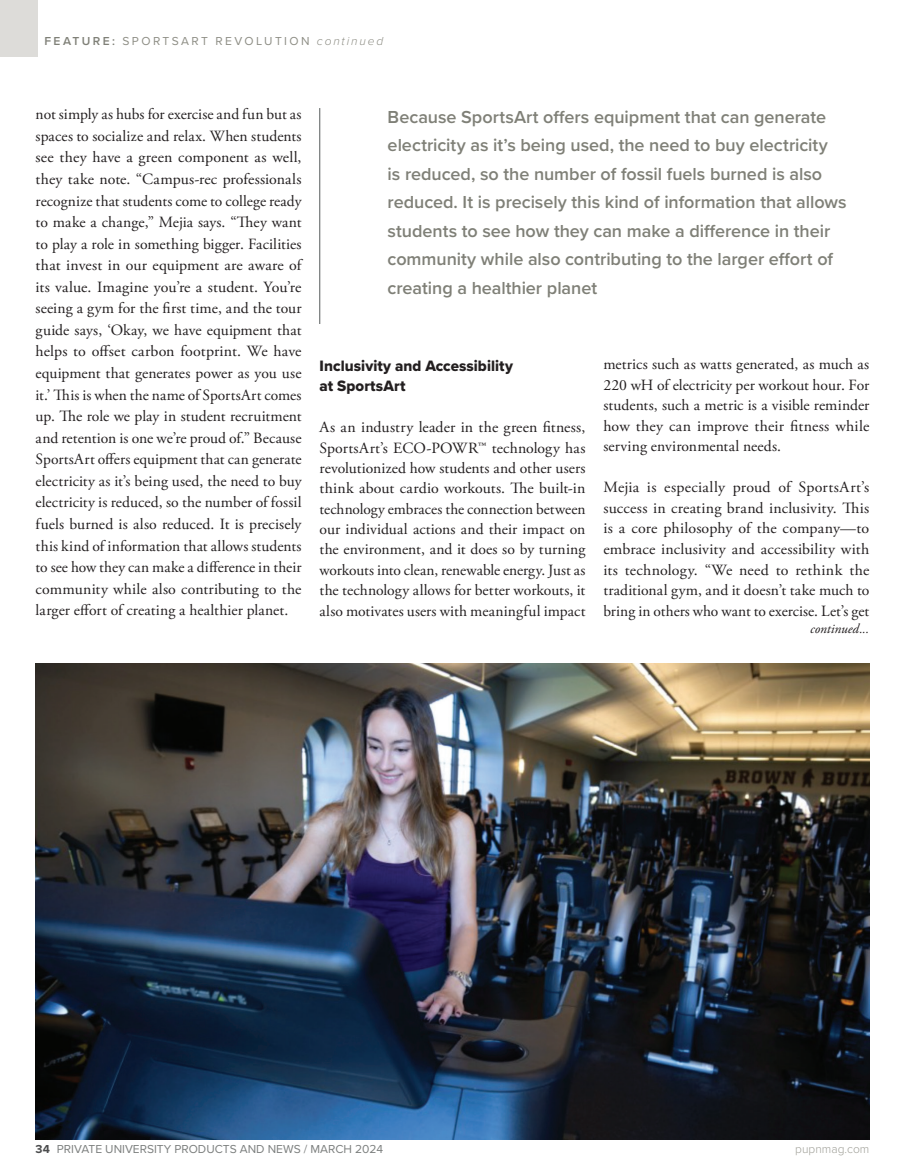
<style>
.page{position:relative;width:905px;height:1175px;background:#fff}
.page>*{position:absolute;margin:0;border:0;box-sizing:border-box;transform-origin:0 0}
.t1{font:600 18px/28.5px "Proxima Nova";color:#7f8077}
.t2{font:15.6px/21.6px "Adobe Garamond Pro";letter-spacing:.005em;color:#231f20;text-align:justify}
.t3{font:15.6px/20.4px "Proxima Nova Extrabld";letter-spacing:.005em;color:#231f20}
.t4{font:italic 13.5px "Adobe Garamond Pro";color:#231f20}
.t5{font:12px "Proxima Nova";color:#7c7f7e}
.t6{font:12px "Proxima Nova";letter-spacing:.2em;color:#8e8e85}
.t7{font:300 12px "Proxima Nova";color:#9f9f97}
.s1{font-weight:600;color:#7f8077}
.s2{font-weight:300;font-style:italic}
.s3{font-weight:700;color:#4b4c4d}
</style>
<div class="page">
<img style="left:35px;top:663px;width:834px;height:476px">
<div style="left:0;top:0;width:37px;height:57px;background:#dddcd9"></div>
<hr style="left:319px;top:108px;width:1px;height:216px;background:#555b5a">
<p class="t6" style="left:44px;top:32px;width:340px"><span class="s1">FEATURE:</span> SPORTSART REVOLUTION <span class="s2">continued</span></p>
<p class="t2" style="left:36px;top:104px;width:267px">not simply as hubs for exercise and fun but as spaces to socialize and relax. When students see they have a green component as well, they take note. “Campus-rec professionals recognize that students come to college ready to make a change,” Mejia says. “They want to play a role in something bigger. Facilities that invest in our equipment are aware of its value. Imagine you’re a student. You’re seeing a gym for the first time, and the tour guide says, ‘Okay, we have equipment that helps to offset carbon footprint. We have equipment that generates power as you use it.’ This is when the name of SportsArt comes up. The role we play in student recruitment and retention is one we’re proud of.” Because SportsArt offers equipment that can generate electricity as it’s being used, the need to buy electricity is reduced, so the number of fossil fuels burned is also reduced. It is precisely this kind of information that allows students to see how they can make a difference in their community while also contributing to the larger effort of creating a healthier planet.</p>
<p class="t1" style="left:387px;top:102px;width:460px">Because SportsArt offers equipment that can generate electricity as it’s being used, the need to buy electricity<br>is reduced, so the number of fossil fuels burned is also reduced. It is precisely this kind of information that allows students to see how they can make a difference in their community while also contributing to the larger effort of creating a healthier planet</p>
<p class="t3" style="left:319px;top:355px;width:195px">Inclusivity and Accessibility at SportsArt</p>
<p class="t2" style="left:319px;top:417px;width:267px;line-height:20.4px">As an industry leader in the green fitness, SportsArt’s ECO-POWR™ technology has revolutionized how students and other users think about cardio workouts. The built-in technology embraces the connection between our individual actions and their impact on the environment, and it does so by turning workouts into clean, renewable energy. Just as the technology allows for better workouts, it also motivates users with meaningful impact</p>
<p class="t2" style="left:603px;top:354px;width:267px;line-height:20.5px">metrics such as watts generated, as much as 220 wH of electricity per workout hour. For students, such a metric is a visible reminder how they can improve their fitness while serving environmental needs.</p>
<p class="t2" style="left:603px;top:478px;width:267px;line-height:20.5px">Mejia is especially proud of SportsArt’s success in creating brand inclusivity. This is a core philosophy of the company—to embrace inclusivity and accessibility with its technology. “We need to rethink the traditional gym, and it doesn’t take much to bring in others who want to exercise. Let’s get</p>
<p class="t4" style="left:810px;top:621px;width:60px">continued...</p>
<p class="t5" style="left:36px;top:1139px;width:349px"><span class="s3">34</span> PRIVATE UNIVERSITY PRODUCTS AND NEWS / MARCH 2024</p>
<p class="t7" style="left:795px;top:1139px;width:75px">pupnmag.com</p>
</div>
